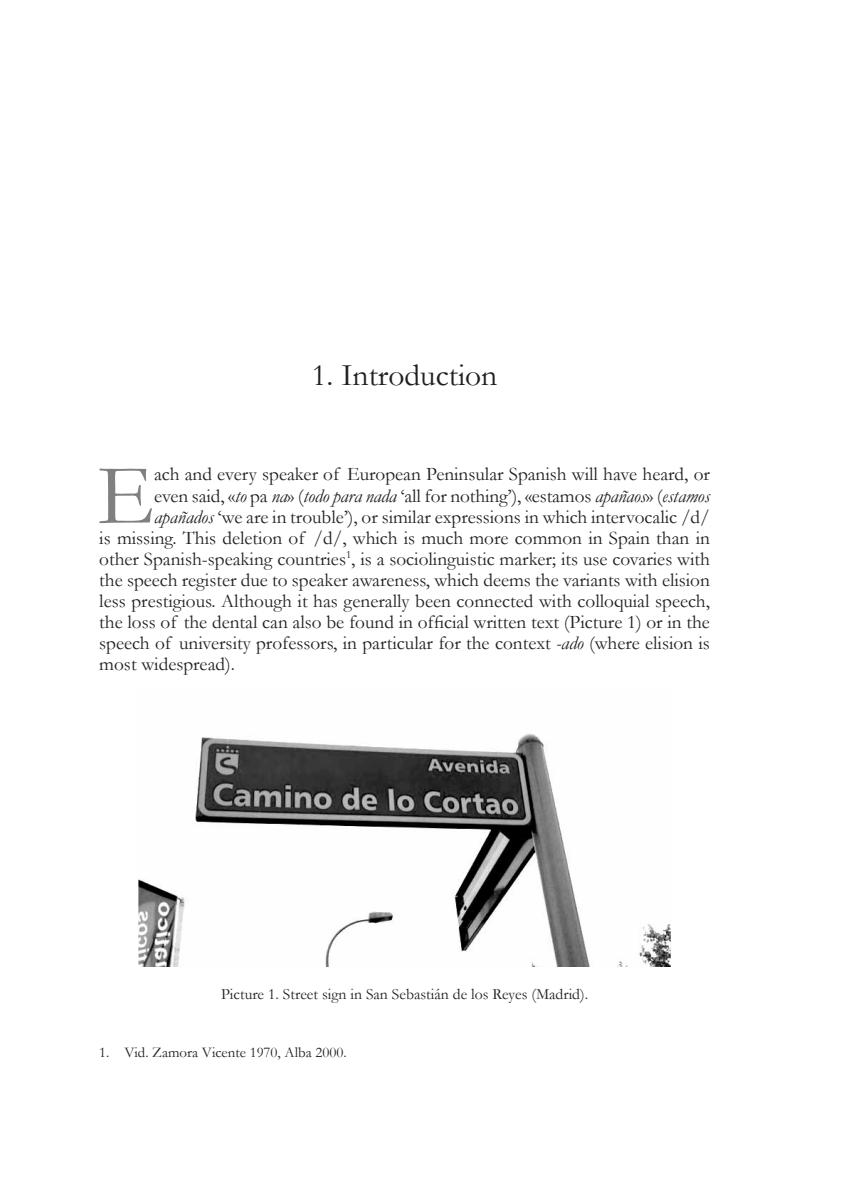
<style>
.page{position:relative;width:844px;height:1191px;background:#fff}
.page>*{position:absolute;margin:0;border:0;box-sizing:border-box;transform-origin:0 0}
.primer-parrafo{font:86.62px "Garamond";color:#808080}
.Titulo{font:31.5px "Garamond";color:#231f20}
.primer-parrafo-2{font:19.25px "Garamond";color:#231f20}
.pies-figuras{font:15.75px "Garamond";color:#231f20}
.notas{font:14.88px "Garamond";color:#231f20}
.s1{font-style:italic}
</style>
<div class="page">
<img style="left:138px;top:733px;width:532px;height:233px">
<p class="Titulo" style="left:312px;top:354px;width:187px">1. Introduction</p>
<p class="primer-parrafo" style="left:97px;top:437px;width:58px">E</p>
<p class="primer-parrafo-2" style="left:154px;top:461px;width:557px">ach and every speaker of European Peninsular Spanish will have heard, or</p>
<p class="primer-parrafo-2" style="left:154px;top:482px;width:557px">even said, «<span class="s1">to</span> pa <span class="s1">na</span>» (<span class="s1">todo para nada</span> ‘all for nothing’), «estamos <span class="s1">apañaos</span>» (<span class="s1">estamos</span></p>
<p class="primer-parrafo-2" style="left:154px;top:503px;width:557px"><span class="s1">apañados</span> ‘we are in trouble’), or similar expressions in which intervocalic /d/</p>
<p class="primer-parrafo-2" style="left:99px;top:524px;width:612px">is missing. This deletion of /d/, which is much more common in Spain than in</p>
<p class="primer-parrafo-2" style="left:99px;top:545px;width:612px">other Spanish-speaking countries<sup>1</sup>, is a sociolinguistic marker; its use covaries with</p>
<p class="primer-parrafo-2" style="left:99px;top:566px;width:612px">the speech register due to speaker awareness, which deems the variants with elision</p>
<p class="primer-parrafo-2" style="left:99px;top:587px;width:612px">less prestigious. Although it has generally been connected with colloquial speech,</p>
<p class="primer-parrafo-2" style="left:99px;top:608px;width:612px">the loss of the dental can also be found in official written text (Picture 1) or in the</p>
<p class="primer-parrafo-2" style="left:99px;top:629px;width:612px">speech of university professors, in particular for the context <span class="s1">-ado</span> (where elision is</p>
<p class="primer-parrafo-2" style="left:99px;top:650px;width:137px">most widespread).</p>
<p class="pies-figuras" style="left:221px;top:983px;width:368px">Picture 1. Street sign in San Sebastián de los Reyes (Madrid).</p>
<p class="notas" style="left:99px;top:1042px;width:249px">1. Vid. Zamora Vicente 1970, Alba 2000.</p>
</div>
